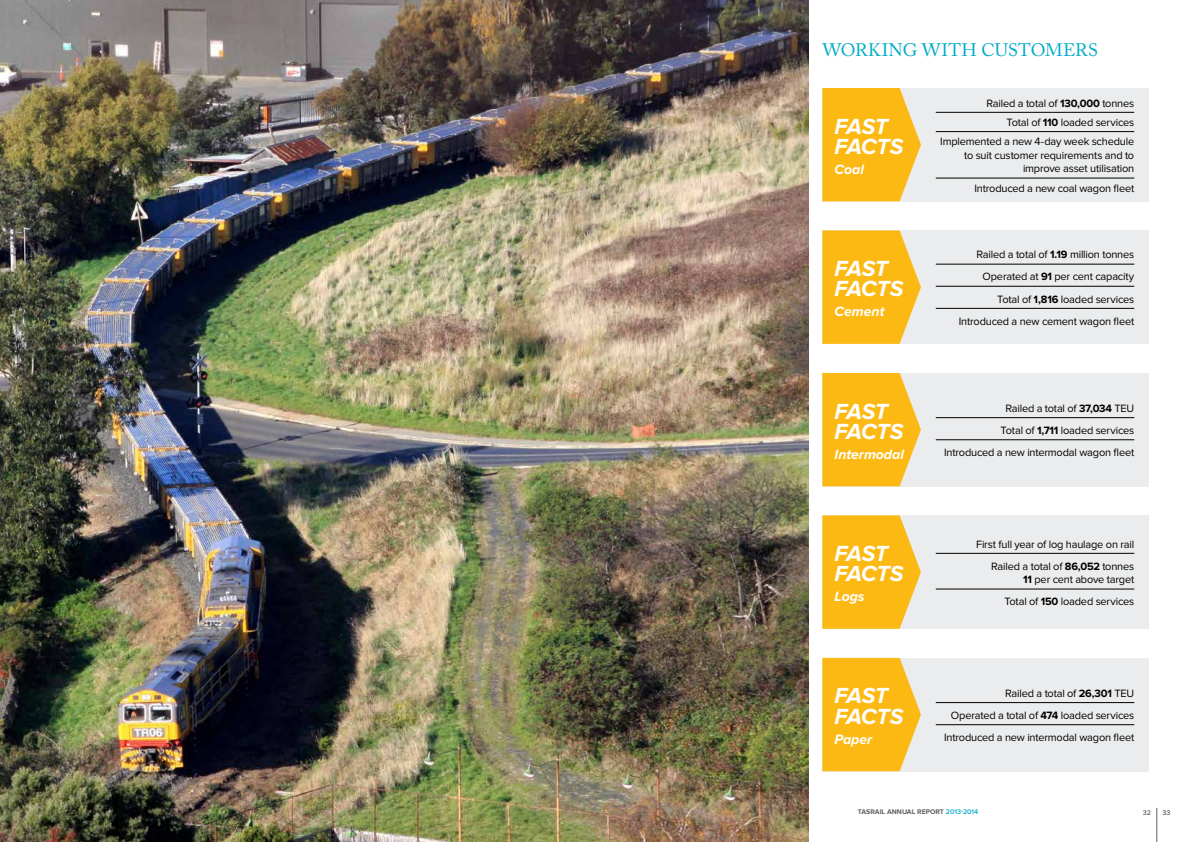
<style>
.page{position:relative;width:1191px;height:842px;background:#fff}
.page>*{position:absolute;margin:0;border:0;box-sizing:border-box;transform-origin:0 0}
.t1{font:italic 700 22.6px/20px "Proxima Nova";letter-spacing:-.025em;color:#fff}
.t2{font:18px "Adobe Caslon Pro";letter-spacing:.01em;color:#00acc9}
.t3{font:italic 700 14px "Proxima Nova";color:#fff}
.t4{font:11px/22.1px "Proxima Nova";letter-spacing:-.015em;color:#000;text-align:right}
.t5{font:700 7px "Proxima Nova";color:#5f6062}
.t6{font:600 7px "Proxima Nova";color:#5f6062}
.s1{font-weight:700}
.s2{font-weight:600;color:#00acc9}
</style>
<div class="page">
<img style="left:0;top:0;width:808px;height:842px">
<div style="left:822px;top:88px;width:326px;height:113px;background:#ebeced"></div>
<hr style="left:935px;top:112px;width:199px;height:1px;background:#000">
<hr style="left:935px;top:131px;width:199px;height:1px;background:#000">
<hr style="left:935px;top:178px;width:199px;height:1px;background:#000">
<svg style="left:822px;top:88px;width:99px;height:113px;background:#fabe2b"></svg>
<div style="left:822px;top:230px;width:326px;height:114px;background:#ebeced"></div>
<hr style="left:935px;top:264px;width:199px;height:1px;background:#000">
<hr style="left:935px;top:286px;width:199px;height:1px;background:#000">
<hr style="left:935px;top:308px;width:199px;height:1px;background:#000">
<svg style="left:822px;top:230px;width:99px;height:114px;background:#fabe2c"></svg>
<div style="left:822px;top:373px;width:326px;height:113px;background:#ebeced"></div>
<hr style="left:935px;top:417px;width:199px;height:1px;background:#000">
<hr style="left:935px;top:440px;width:199px;height:1px;background:#000">
<svg style="left:822px;top:373px;width:99px;height:113px;background:#fabe2b"></svg>
<div style="left:822px;top:515px;width:326px;height:114px;background:#ebeced"></div>
<hr style="left:935px;top:553px;width:199px;height:1px;background:#000">
<hr style="left:935px;top:589px;width:199px;height:1px;background:#000">
<svg style="left:822px;top:515px;width:99px;height:114px;background:#fabe2c"></svg>
<div style="left:822px;top:658px;width:326px;height:113px;background:#ebeced"></div>
<hr style="left:935px;top:702px;width:199px;height:1px;background:#000">
<hr style="left:935px;top:724px;width:199px;height:1px;background:#000">
<svg style="left:822px;top:658px;width:99px;height:113px;background:#fabe2b"></svg>
<hr style="left:1156px;top:808px;width:1px;height:34px;background:#5f6062">
<h2 class="t2" style="left:822px;top:39px;width:277px">WORKING WITH CUSTOMERS</h2>
<h1 class="t1" style="left:834px;top:117px;width:70px">FAST<br>FACTS</h1>
<p class="t3" style="left:834px;top:161px;width:31px">Coal</p>
<h1 class="t1" style="left:834px;top:259px;width:70px">FAST<br>FACTS</h1>
<p class="t3" style="left:834px;top:304px;width:51px">Cement</p>
<h1 class="t1" style="left:834px;top:402px;width:70px">FAST<br>FACTS</h1>
<p class="t3" style="left:834px;top:446px;width:71px">Intermodal</p>
<h1 class="t1" style="left:834px;top:544px;width:70px">FAST<br>FACTS</h1>
<p class="t3" style="left:834px;top:588px;width:32px">Logs</p>
<h1 class="t1" style="left:834px;top:686px;width:70px">FAST<br>FACTS</h1>
<p class="t3" style="left:834px;top:731px;width:39px">Paper</p>
<p class="t4" style="left:940px;top:93px;width:195px;line-height:19.3px">Railed a total of <span class="s1">130,000</span> tonnes<br>Total of <span class="s1">110</span> loaded services<br>Implemented a new 4-day week schedule</p>
<p class="t4" style="left:964px;top:148px;width:172px;line-height:13.6px">to suit customer requirements and to improve asset utilisation</p>
<p class="t4" style="left:974px;top:177px;width:161px">Introduced a new coal wagon fleet</p>
<p class="t4" style="left:958px;top:244px;width:177px">Railed a total of <span class="s1">1.19</span> million tonnes Operated at <span class="s1">91</span> per cent capacity Total of <span class="s1">1,816</span> loaded services Introduced a new cement wagon fleet</p>
<p class="t4" style="left:944px;top:397px;width:192px">Railed a total of <span class="s1">37,034</span> TEU<br>Total of <span class="s1">1,711</span> loaded services<br>Introduced a new intermodal wagon fleet</p>
<p class="t4" style="left:976px;top:533px;width:160px">First full year of log haulage on rail<br>Railed a total of <span class="s1">86,052</span> tonnes</p>
<p class="t4" style="left:1004px;top:569px;width:131px"><span class="s1">11</span> per cent above target<br>Total of <span class="s1">150</span> loaded services</p>
<p class="t4" style="left:944px;top:682px;width:192px">Railed a total of <span class="s1">26,301</span> TEU<br>Operated a total of <span class="s1">474</span> loaded services<br>Introduced a new intermodal wagon fleet</p>
<p class="t5" style="left:858px;top:807px;width:122px">TASRAIL ANNUAL REPORT <span class="s2">2013-2014</span></p>
<p class="t6" style="left:1142px;top:809px;width:10px">32</p>
<p class="t6" style="left:1162px;top:809px;width:10px">33</p>
</div>
